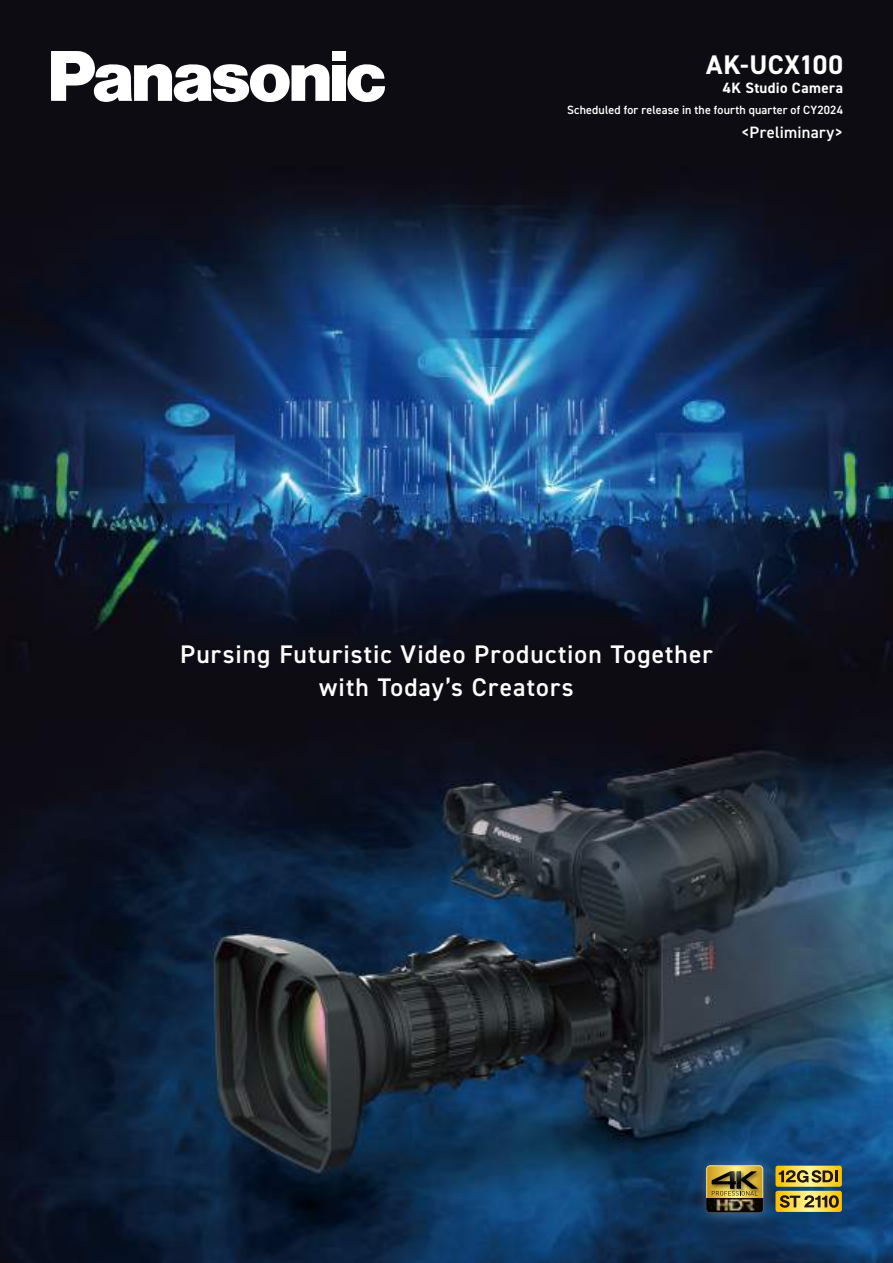
<style>
.page{position:relative;width:893px;height:1263px;background:#fff}
.page>*{position:absolute;margin:0;border:0;box-sizing:border-box;transform-origin:0 0}
.t1{font:700 27px "DIN2014";letter-spacing:.01em;color:#fff}
.t2{font:600 25.5px/33px "DIN2014";letter-spacing:.045em;color:#fff;text-align:center}
.t3{font:600 16.5px "DIN2014";letter-spacing:.015em;color:#fff}
.t4{font:700 15px "DIN2014";letter-spacing:.025em;color:#fff}
.t5{font:600 12px "DIN2014";letter-spacing:.01em;color:#fff}
</style>
<div class="page">
<img style="left:0;top:0;width:893px;height:1263px">
<img style="left:691px;top:1150px;width:90px;height:80px">
<img style="left:763px;top:1168px;width:1px;height:27px">
<svg style="left:706px;top:1166px;width:57px;height:46px;background:#9a8437"></svg>
<img style="left:710px;top:1199px;width:51px;height:13px">
<svg style="left:775px;top:1166px;width:67px;height:46px;background:#b29e41"></svg>
<svg style="left:347px;top:64px;width:38px;height:38px"></svg>
<div style="left:332px;top:51px;width:14px;height:9px;background:#fff"></div>
<div style="left:332px;top:65px;width:14px;height:36px;background:#fff"></div>
<svg style="left:51px;top:51px;width:278px;height:51px"></svg>
<p class="t1" style="left:706px;top:47px;width:139px">AK-UCX100</p>
<p class="t4" style="left:723px;top:78px;width:122px">4K Studio Camera</p>
<p class="t5" style="left:567px;top:102px;width:277px">Scheduled for release in the fourth quarter of CY2024</p>
<p class="t3" style="left:741px;top:122px;width:103px">&lt;Preliminary&gt;</p>
<p class="t2" style="left:180px;top:637px;width:534px">Pursing Futuristic Video Production Together with Today’s Creators</p>
</div>
